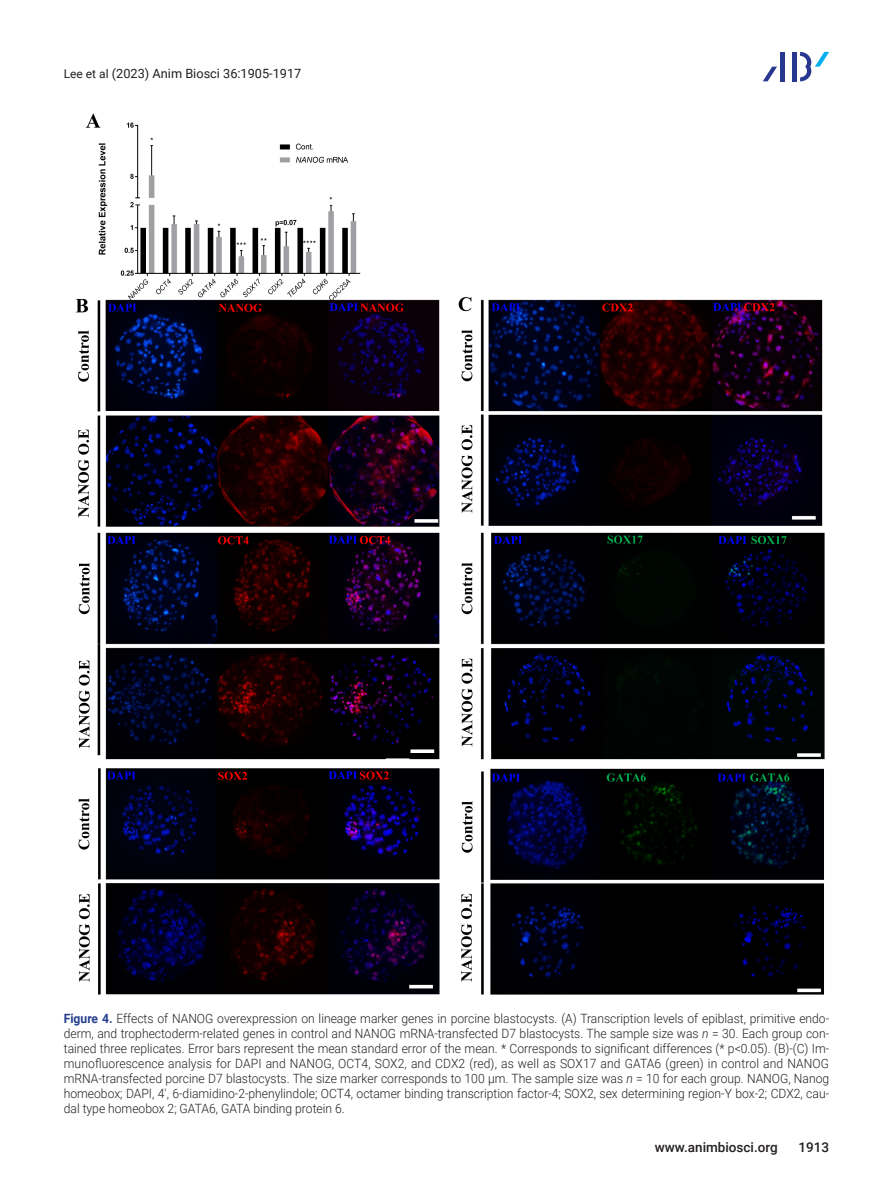
<style>
.page{position:relative;width:893px;height:1191px;background:#fff}
.page>*{position:absolute;margin:0;border:0;box-sizing:border-box;transform-origin:0 0}
.t1{font:500 13.5px "Roboto";color:#231f20}
.표_그림__제목{font:300 12.75px/15px "Roboto";color:#231f20;text-align:justify;scale:.95 1}
.t2{font:12.75px "Roboto";color:#231f20}
.s1{font-size:12px}
.s2{font-weight:700;color:#253f8e}
.s3{font-style:italic}
</style>
<div class="page">
<div style="left:792px;top:52px;width:5px;height:29px;background:#283890"></div>
<hr style="left:781px;top:52px;width:4px;height:29px;background:#283890">
<svg style="left:763px;top:67px;width:14px;height:14px"></svg>
<svg style="left:800px;top:52px;width:29px;height:29px"></svg>
<img style="left:75px;top:113px;width:750px;height:882px">
<p class="t2" style="left:64px;top:65px;width:239px"><span class="s1">Lee et al</span> (2023) Anim Biosci 36:1905-1917</p>
<p class="표_그림__제목" style="left:64px;top:1010px;width:807px"><span class="s2">Figure 4.</span> Effects of NANOG overexpression on lineage marker genes in porcine blastocysts. (A) Transcription levels of epiblast, primitive endo&shy;derm, and trophectoderm-related genes in control and NANOG mRNA-transfected D7 blastocysts. The sample size was <span class="s3">n</span> = 30. Each group con&shy;tained three replicates. Error bars represent the mean standard error of the mean. * Corresponds to significant differences (* p&lt;0.05). (B)-(C) Im&shy;munofluorescence analysis for DAPI and NANOG, OCT4, SOX2, and CDX2 (red), as well as SOX17 and GATA6 (green) in control and NANOG mRNA-transfected porcine D7 blastocysts. The size marker corresponds to 100 μm. The sample size was <span class="s3">n</span> = 10 for each group. NANOG, Nanog homeobox; DAPI, 4', 6-diamidino-2-phenylindole; OCT4, octamer binding transcription factor-4; SOX2, sex determining region-Y box-2; CDX2, cau&shy;dal type homeobox 2; GATA6, GATA binding protein 6.</p>
<p class="t1" style="left:655px;top:1137px;width:125px">www.animbiosci.org</p>
<p class="t1" style="left:798px;top:1137px;width:32px">1913</p>
</div>
